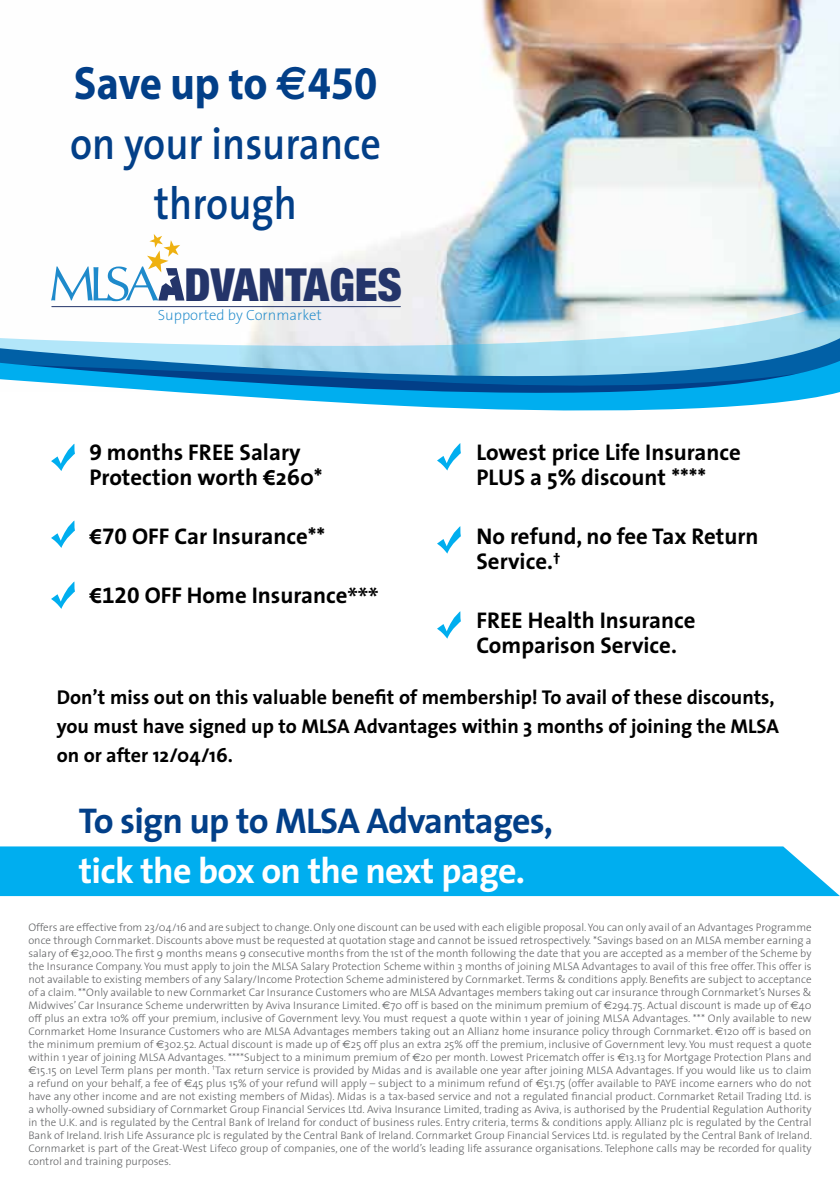
<style>
.page{position:relative;width:840px;height:1191px;background:#fff}
.page>*{position:absolute;margin:0;border:0;box-sizing:border-box;transform-origin:0 0}
.t1{font:700 47px "Myriad Pro";color:#023f88;scale:.89 1}
.t2{font:900 condensed 45.6px "Helvetica Neue";color:#24356a}
.t3{font:600 45.2px/59.8px "The Sans";color:#023f88;text-align:center;scale:.89 1}
.t4{font:700 36px "The Sans";letter-spacing:-.02em;color:#023f88}
.t5{font:700 36px "The Sans";letter-spacing:-.02em;color:#fff}
.t6{font:700 22.8px/25px "The Sans";color:#000}
.t7{font:700 20px/29px "The Sans";color:#000}
.t8{font:200 14.8px "The Sans";color:#1e8acb}
.t9{font:300 11px/13px "The Sans";color:#636466;text-align:justify}
.s1{font-family:"Euro Sans"}
.s2{font-family:"The Sans Bold Expert";font-weight:400}
.s3{font-family:"Myriad Pro"}
.s4{font-family:"Euro Sans";font-weight:400}
</style>
<div class="page">
<div style="left:0;top:846px;width:839px;height:50px;background:#00aeef"></div>
<img style="left:184px;top:0;width:655px;height:300px">
<svg style="left:107px;top:387px;width:732px;height:24px;fill:#00aeef"></svg>
<svg style="left:0;top:300px;width:839px;height:87px"></svg>
<hr style="left:839px;top:896px;width:1px;height:59px;background:#ee3124">
<svg style="left:51px;top:444px;width:24px;height:27px"></svg>
<svg style="left:51px;top:520px;width:24px;height:28px"></svg>
<svg style="left:51px;top:581px;width:24px;height:28px"></svg>
<svg style="left:437px;top:443px;width:23px;height:27px"></svg>
<svg style="left:437px;top:526px;width:23px;height:27px"></svg>
<hr style="left:52px;top:306px;width:348px;height:1px;background:#24356a">
<svg style="left:51px;top:234px;width:133px;height:67px"></svg>
<svg style="left:437px;top:611px;width:23px;height:27px"></svg>
<h1 class="t1" style="left:74px;top:53px;width:342px">Save up to <span class="s1">€</span>450</h1>
<h3 class="t3" style="left:70px;top:112px;width:350px">on your insurance through</h3>
<h2 class="t2" style="left:184px;top:256px;width:219px">DVANTAGES</h2>
<h3 class="t8" style="left:158px;top:303px;width:165px">Supported by Cornmarket</h3>
<h3 class="t6" style="left:89px;top:439px;width:235px"><span class="s2">9</span> months FREE Salary<br>Protection worth <span class="s3">€</span>260*</h3>
<h3 class="t6" style="left:89px;top:523px;width:237px"><span class="s3">€</span><span class="s2">70</span> OFF Car Insurance**</h3>
<h3 class="t6" style="left:89px;top:582px;width:290px"><span class="s3">€</span><span class="s2">120</span> OFF Home Insurance<span class="s3">***</span></h3>
<h3 class="t6" style="left:476px;top:439px;width:266px">Lowest price Life Insurance<br>PLUS a 5% discount ****</h3>
<h3 class="t6" style="left:476px;top:523px;width:283px">No refund, no fee Tax Return<br>Service.<sup>†</sup></h3>
<h3 class="t6" style="left:476px;top:607px;width:220px">FREE Health Insurance<br>Comparison Service.</h3>
<h3 class="t7" style="left:57px;top:682px;width:723px">Don’t miss out on this valuable benefit of membership! To avail of these discounts, you must have signed up to MLSA Advantages within 3 months of joining the MLSA on or after 12/04/16.</h3>
<h3 class="t4" style="left:79px;top:790px;width:475px">To sign up to MLSA Advantages,</h3>
<h3 class="t5" style="left:79px;top:840px;width:448px">tick the box on the next page.</h3>
<p class="t9" style="left:28px;top:920px;width:784px">Offers are effective from 23/04/16 and are subject to change. Only one discount can be used with each eligible proposal. You can only avail of an Advantages Programme once through Cornmarket. Discounts above must be requested at quotation stage and cannot be issued retrospectively. *Savings based on an MLSA member earning a salary of <span class="s4">€</span>32,000. The first 9 months means 9 consecutive months from the 1st of the month following the date that you are accepted as a member of the Scheme by the Insurance Company. You must apply to join the MLSA Salary Protection Scheme within 3 months of joining MLSA Advantages to avail of this free offer. This offer is not available to existing members of any Salary/Income Protection Scheme administered by Cornmarket. Terms &amp; conditions apply. Benefits are subject to acceptance of a claim. **Only available to new Cornmarket Car Insurance Customers who are MLSA Advantages members taking out car insurance through Cornmarket’s Nurses &amp; Midwives’ Car Insurance Scheme underwritten by Aviva Insurance Limited. <span class="s4">€</span>70 off is based on the minimum premium of <span class="s4">€</span>294.75. Actual discount is made up of <span class="s4">€</span>40 off plus an extra 10% off your premium, inclusive of Government levy. You must request a quote within 1 year of joining MLSA Advantages. *** Only available to new Cornmarket Home Insurance Customers who are MLSA Advantages members taking out an Allianz home insurance policy through Cornmarket. <span class="s4">€</span>120 off is based on the minimum premium of <span class="s4">€</span>302.52. Actual discount is made up of <span class="s4">€</span>25 off plus an extra 25% off the premium, inclusive of Government levy. You must request a quote within 1 year of joining MLSA Advantages. ****Subject to a minimum premium of <span class="s4">€</span>20 per month. Lowest Pricematch offer is <span class="s4">€</span>13.13 for Mortgage Protection Plans and <span class="s4">€</span>15.15 on Level Term plans per month. <sup>†</sup>Tax return service is provided by Midas and is available one year after joining MLSA Advantages. If you would like us to claim a refund on your behalf, a fee of <span class="s4">€</span>45 plus 15% of your refund will apply – subject to a minimum refund of <span class="s4">€</span>51.75 (offer available to PAYE income earners who do not have any other income and are not existing members of Midas). Midas is a tax-based service and not a regulated financial product. Cornmarket Retail Trading Ltd. is a wholly-owned subsidiary of Cornmarket Group Financial Services Ltd. Aviva Insurance Limited, trading as Aviva, is authorised by the Prudential Regulation Authority in the U.K. and is regulated by the Central Bank of Ireland for conduct of business rules. Entry criteria, terms &amp; conditions apply. Allianz plc is regulated by the Central Bank of Ireland. Irish Life Assurance plc is regulated by the Central Bank of Ireland. Cornmarket Group Financial Services Ltd. is regulated by the Central Bank of Ireland.<br>Cornmarket is part of the Great-West Lifeco group of companies, one of the world’s leading life assurance organisations. Telephone calls may be recorded for quality control and training purposes.</p>
</div>
